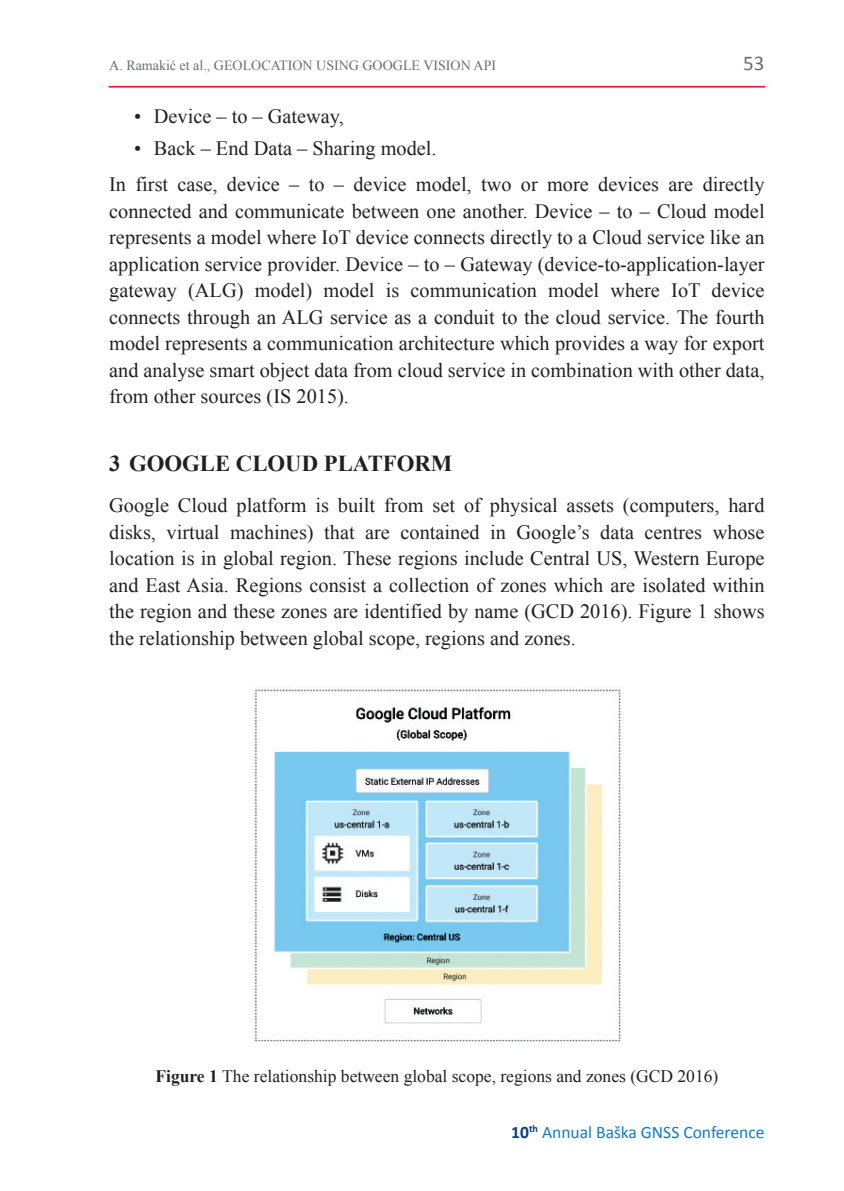
<style>
.page{position:relative;width:844px;height:1191px;background:#fff}
.page>*{position:absolute;margin:0;border:0;box-sizing:border-box;transform-origin:0 0}
.t1{font:700 22.75px "Times New Roman";color:#231f20}
.t2{font:21px "Calibri";color:#6c6d70}
.t3{font:20.3px/26.4px "Times New Roman";color:#231f20;text-align:justify}
.t4{font:17.5px "Times New Roman";color:#231f20}
.t5{font:17.5px "Calibri";color:#107cc2}
.t6{font:14px "Times New Roman";color:#6c6d70}
.s1{font-weight:700}
.s2{font-weight:700;color:#083e89}
</style>
<div class="page">
<hr style="left:109px;top:86px;width:655px;height:2px;background:#ed1a38">
<img style="left:251px;top:687px;width:370px;height:357px">
<p class="t6" style="left:109px;top:56px;width:388px">A. Ramakić et al., GEOLOCATION USING GOOGLE VISION API</p>
<p class="t2" style="left:743px;top:50px;width:23px">53</p>
<p class="t3" style="left:134px;top:103px;width:211px">• Device – to – Gateway,</p>
<p class="t3" style="left:109px;top:129px;width:656px;line-height:36.4px;text-indent:25px">• Back – End Data – Sharing model.<br>In first case, device – to – device model, two or more devices are directly</p>
<p class="t3" style="left:109px;top:197px;width:656px">connected and communicate between one another. Device – to – Cloud model represents a model where IoT device connects directly to a Cloud service like an application service provider. Device – to – Gateway (device-to-application-layer gateway (ALG) model) model is communication model where IoT device connects through an ALG service as a conduit to the cloud service. The fourth model represents a communication architecture which provides a way for export and analyse smart object data from cloud service in combination with other data, from other sources (IS 2015).</p>
<p class="t1" style="left:109px;top:447px;width:90px">3 GOOGLE</p>
<p class="t1" style="left:236px;top:447px;width:104px">CLOUD PLATF</p>
<p class="t1" style="left:397px;top:447px;width:57px">ORM</p>
<p class="t3" style="left:109px;top:492px;width:656px">Google Cloud platform is built from set of physical assets (computers, hard disks, virtual machines) that are contained in Google’s data centres whose location is in global region. These regions include Central US, Western Europe and East Asia. Regions consist a collection of zones which are isolated within the region and these zones are identified by name (GCD 2016). Figure 1 shows the relationship between global scope, regions and zones.</p>
<p class="t4" style="left:155px;top:1064px;width:564px"><span class="s1">FIGURE 1</span> The relationship between global scope, regions and zones (GCD 2016)</p>
<p class="t5" style="left:511px;top:1121px;width:255px"><span class="s2">10</span><sup>th</sup> Annual Baška GNSS Conference</p>
</div>
